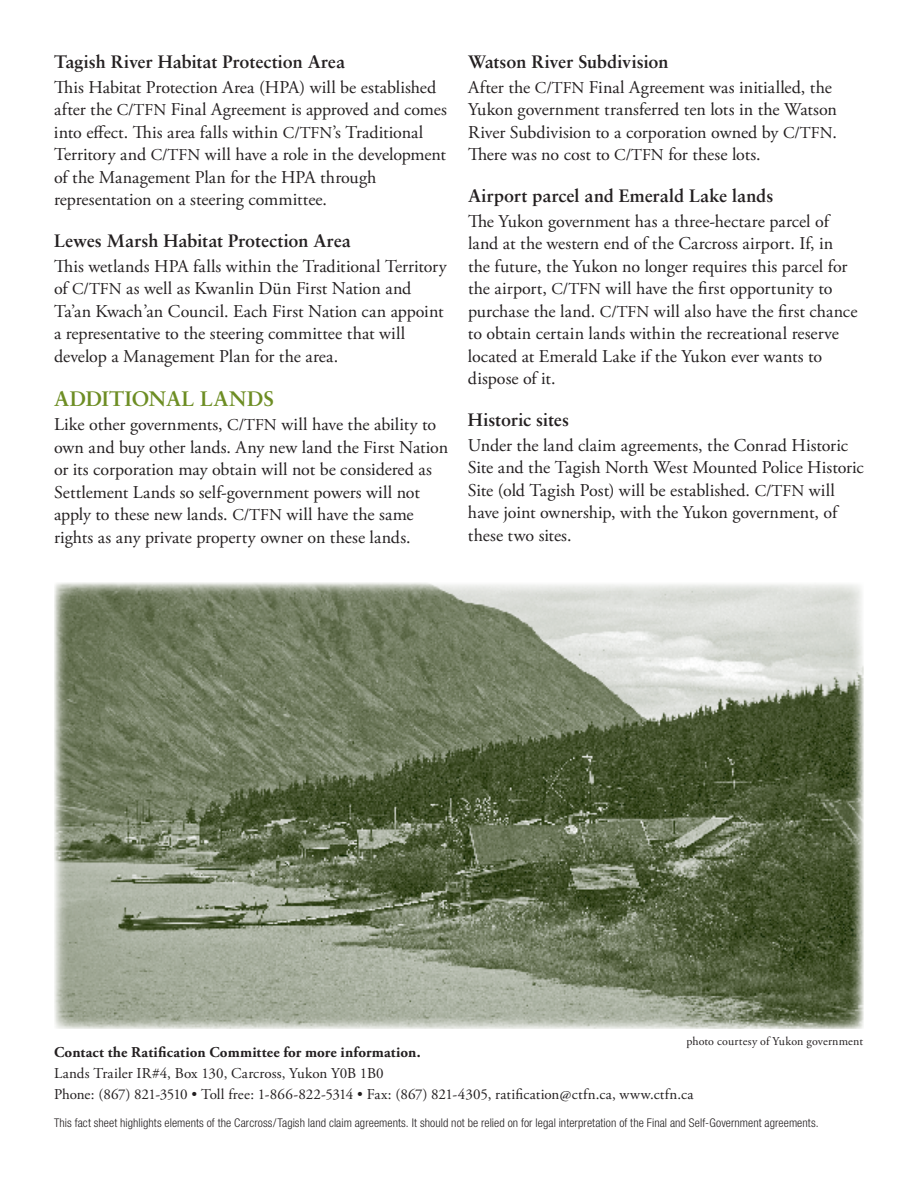
<style>
.page{position:relative;width:918px;height:1188px;background:#fff}
.page>*{position:absolute;margin:0;border:0;box-sizing:border-box;transform-origin:0 0}
.t1{font:700 21px "Sabon";letter-spacing:.01em;color:#6d8d23}
.t2{font:18px/22.5px "Adobe Garamond Pro";color:#231f20}
.t3{font:700 18px "Sabon";color:#231f20}
.t4{font:15px/21px "Adobe Garamond Pro";letter-spacing:.005em;color:#231f20}
.t5{font:700 15px "Adobe Garamond Pro";letter-spacing:.01em;color:#231f20}
.t6{font:300 condensed 12px "Helvetica Neue";letter-spacing:.005em;color:#231f20}
.t7{font:12px "Adobe Garamond Pro";letter-spacing:.01em;color:#231f20}
.s1{font-size:16.5px}
</style>
<div class="page">
<img style="left:54px;top:582px;width:810px;height:447px">
<p class="t3" style="left:54px;top:50px;width:293px">Tagish River Habitat Protection Area</p>
<p class="t2" style="left:54px;top:76px;width:394px">This Habitat Protection Area (HPA) will be established after the <span class="s1">C/TFN</span> Final Agreement is approved and comes into effect. This area falls within <span class="s1">C/TFN</span>’s Traditional Territory and <span class="s1">C/TFN</span> will have a role in the development of the Management Plan for the HPA through representation on a steering committee.</p>
<p class="t3" style="left:54px;top:230px;width:298px">Lewes Marsh Habitat Protection Area</p>
<p class="t2" style="left:54px;top:255px;width:394px">This wetlands HPA falls within the Traditional Territory of <span class="s1">C/TFN</span> as well as Kwanlin Dün First Nation and Ta’an Kwach’an Council. Each First Nation can appoint a representative to the steering committee that will develop a Management Plan for the area.</p>
<p class="t1" style="left:54px;top:385px;width:221px">ADDITIONAL LANDS</p>
<p class="t2" style="left:54px;top:414px;width:396px">Like other governments, <span class="s1">C/TFN</span> will have the ability to own and buy other lands. Any new land the First Nation or its corporation may obtain will not be considered as Settlement Lands so self-government powers will not apply to these new lands. <span class="s1">C/TFN</span> will have the same rights as any private property owner on these lands.</p>
<p class="t3" style="left:468px;top:50px;width:202px">Watson River Subdivision</p>
<p class="t2" style="left:468px;top:76px;width:370px">After the <span class="s1">C/TFN</span> Final Agreement was initialled, the Yukon government transferred ten lots in the Watson River Subdivision to a corporation owned by <span class="s1">C/TFN</span>.<br>There was no cost to <span class="s1">C/TFN</span> for these lots.</p>
<p class="t3" style="left:468px;top:185px;width:307px">Airport parcel and Emerald Lake lands</p>
<p class="t2" style="left:468px;top:210px;width:391px">The Yukon government has a three-hectare parcel of land at the western end of the Carcross airport. If, in the future, the Yukon no longer requires this parcel for the airport, <span class="s1">C/TFN</span> will have the first opportunity to purchase the land. <span class="s1">C/TFN</span> will also have the first chance to obtain certain lands within the recreational reserve located at Emerald Lake if the Yukon ever wants to dispose of it.</p>
<p class="t3" style="left:468px;top:409px;width:103px">Historic sites</p>
<p class="t2" style="left:468px;top:434px;width:397px">Under the land claim agreements, the Conrad Historic Site and the Tagish North West Mounted Police Historic Site (old Tagish Post) will be established. <span class="s1">C/TFN</span> will have joint ownership, with the Yukon government, of these two sites.</p>
<p class="t7" style="left:686px;top:1034px;width:178px">photo courtesy of Yukon government</p>
<p class="t5" style="left:54px;top:1044px;width:368px">Contact the Ratification Committee for more information.</p>
<p class="t4" style="left:54px;top:1063px;width:641px">Lands Trailer IR#4, Box 130, Carcross, Yukon Y0B 1B0<br>Phone: (867) 821-3510 • Toll free: 1-866-822-5314 • Fax: (867) 821-4305, ratification@ctfn.ca, www.ctfn.ca</p>
<p class="t6" style="left:54px;top:1115px;width:766px">This fact sheet highlights elements of the Carcross/Tagish land claim agreements. It should not be relied on for legal interpretation of the Final and Self-Government agreements.</p>
</div>
